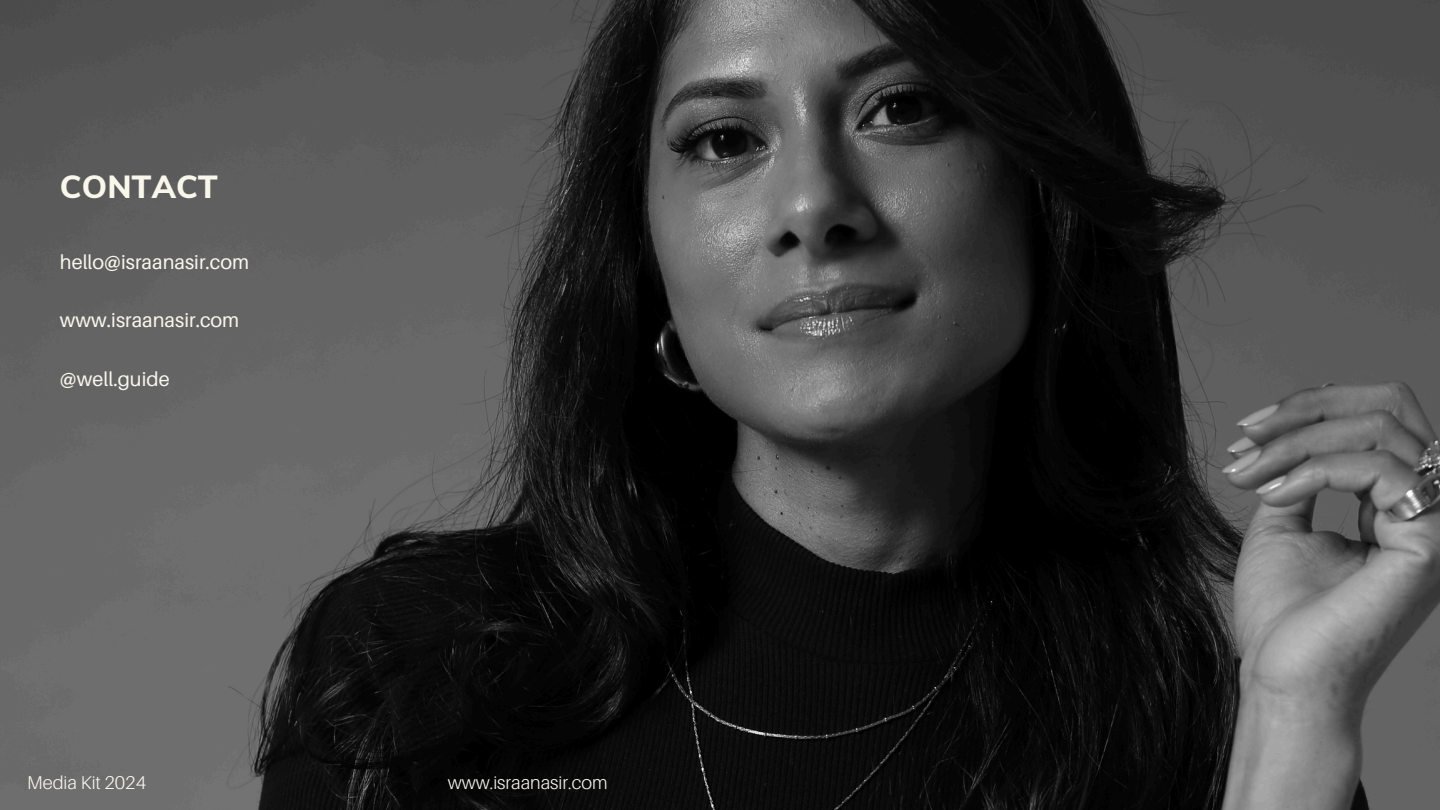
<style>
.page{position:relative;width:1440px;height:810px;background:#fff}
.page>*{position:absolute;margin:0;border:0;box-sizing:border-box;transform-origin:0 0}
.t1{font:800 32px "Muli";color:#f9f7ec}
.t2{font:19.9px "Aileron";color:#f9f7ec}
.t3{font:300 18.5px "Aileron";color:#f9f7ec}
</style>
<div class="page">
<img style="left:0;top:0;width:1440px;height:810px">
<h1 class="t1" style="left:60px;top:166px;width:160px">CONTACT</h1>
<p class="t2" style="left:60px;top:249px;width:191px">hello@israanasir.com</p>
<p class="t2" style="left:60px;top:308px;width:181px">www.israanasir.com</p>
<p class="t2" style="left:60px;top:366px;width:111px">@well.guide</p>
<p class="t3" style="left:27px;top:772px;width:120px">Media Kit 2024</p>
<p class="t3" style="left:448px;top:772px;width:161px">www.israanasir.com</p>
</div>
